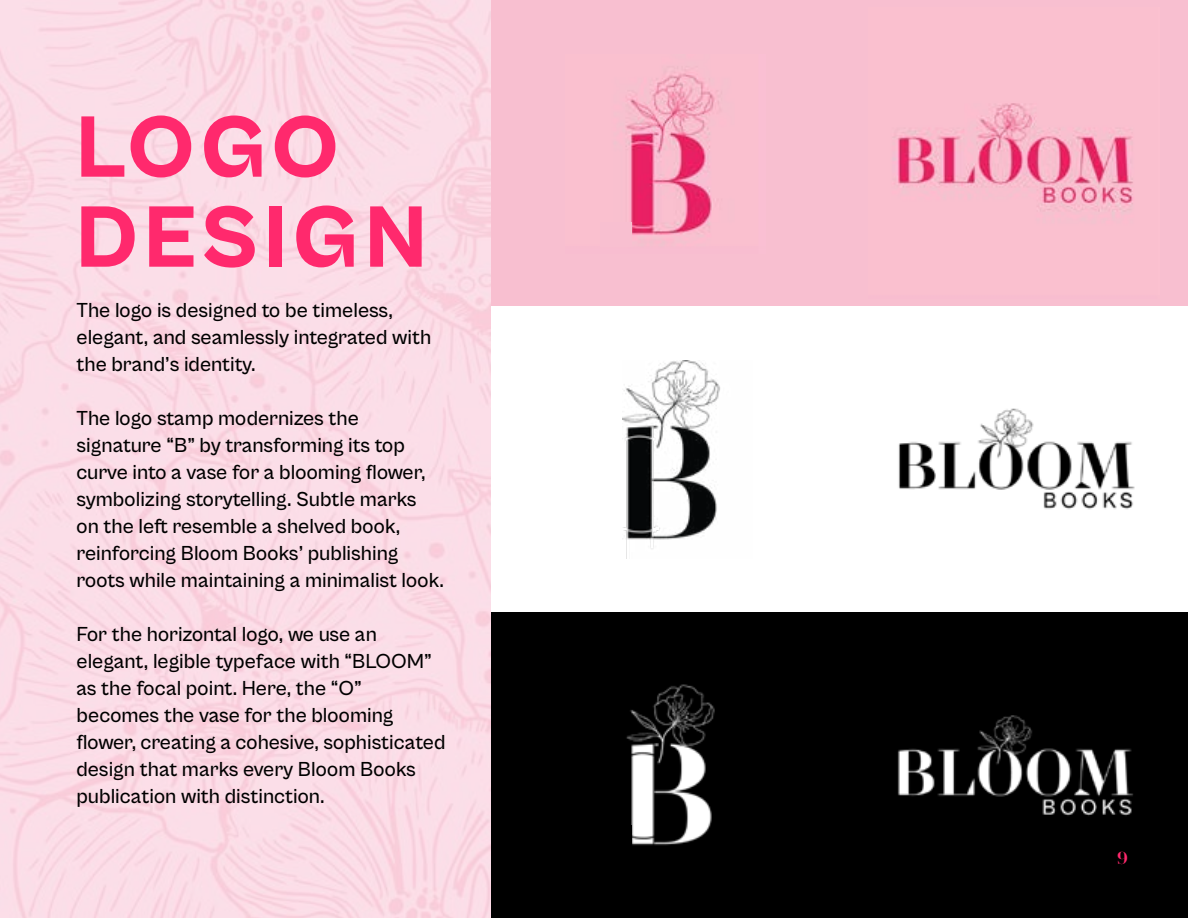
<style>
.page{position:relative;width:1188px;height:918px;background:#fff}
.page>*{position:absolute;margin:0;border:0;box-sizing:border-box;transform-origin:0 0}
.t1{font:800 90px/90px "Cabinet Grotesk";letter-spacing:.07em;color:#ff296d}
.t2{font:500 21px/27px "Cabinet Grotesk";color:#000}
.t3{font:18px "Stardom";color:#ff296d}
</style>
<div class="page">
<div style="left:491px;top:0;width:349px;height:306px;background:#f8bfd0"></div>
<div style="left:840px;top:0;width:348px;height:306px;background:#f8bfd0"></div>
<div style="left:491px;top:612px;width:349px;height:306px;background:#000"></div>
<div style="left:840px;top:612px;width:348px;height:306px;background:#000"></div>
<img style="left:626px;top:684px;width:89px;height:162px">
<img style="left:623px;top:360px;width:97px;height:199px">
<img style="left:626px;top:73px;width:93px;height:162px">
<img style="left:893px;top:103px;width:240px;height:112px">
<img style="left:897px;top:715px;width:236px;height:101px">
<img style="left:898px;top:408px;width:237px;height:102px">
<div style="left:603px;top:825px;width:29px;height:35px;background:#000"></div>
<div style="left:600px;top:222px;width:32px;height:25px;background:#f8bfd0"></div>
<h1 class="t1" style="left:76px;top:104px;width:352px">LOGO<br>DESIGN</h1>
<p class="t2" style="left:76px;top:297px;width:356px">The logo is designed to be timeless, elegant, and seamlessly integrated with the brand’s identity.</p>
<p class="t2" style="left:76px;top:405px;width:369px">The logo stamp modernizes the signature “B” by transforming its top curve into a vase for a blooming flower, symbolizing storytelling. Subtle marks on the left resemble a shelved book, reinforcing Bloom Books’ publishing roots while maintaining a minimalist look.</p>
<p class="t2" style="left:76px;top:621px;width:371px">For the horizontal logo, we use an elegant, legible typeface with “BLOOM” as the focal point. Here, the “O” becomes the vase for the blooming flower, creating a cohesive, sophisticated design that marks every Bloom Books publication with distinction.</p>
<p class="t3" style="left:1117px;top:847px;width:12px">9</p>
</div>
